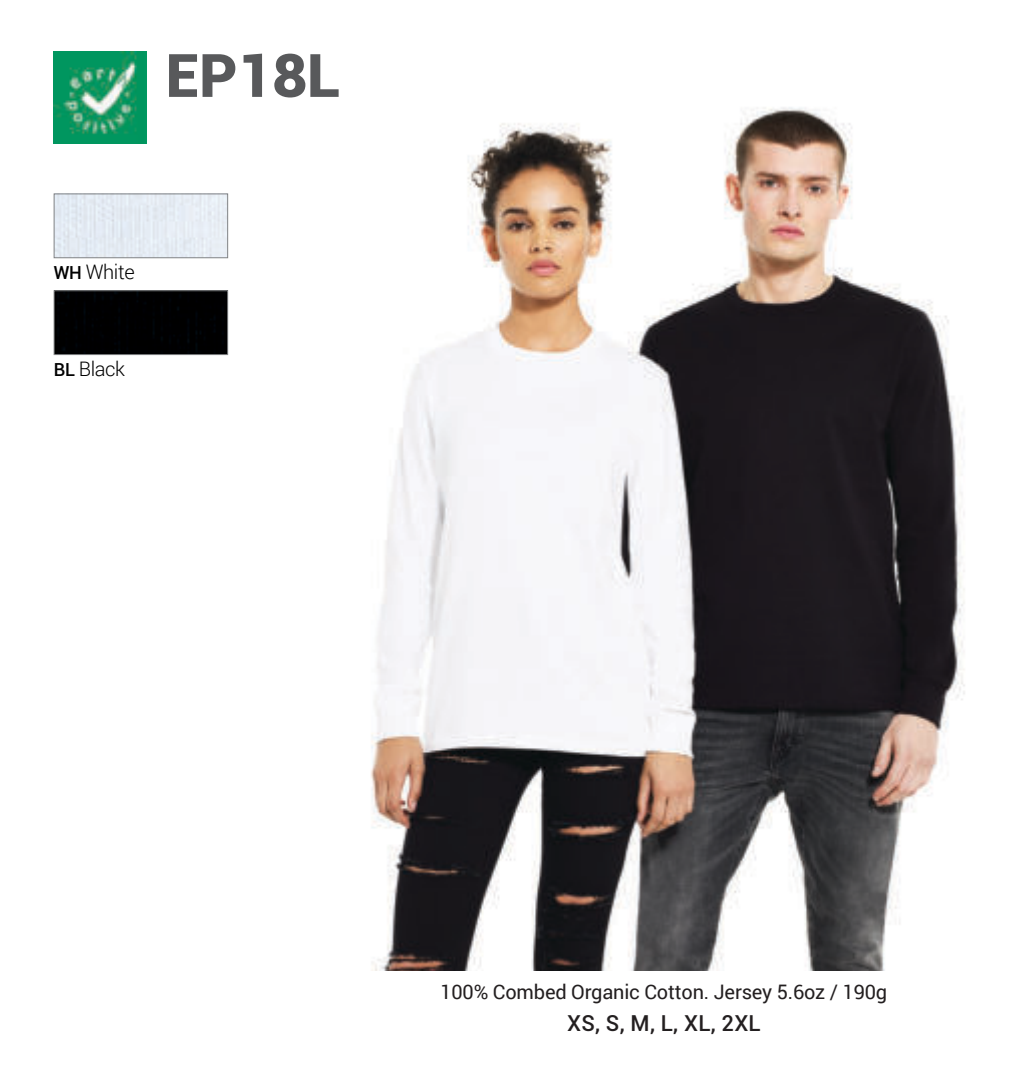
<style>
.page{position:relative;width:1034px;height:1087px;background:#fff}
.page>*{position:absolute;margin:0;border:0;box-sizing:border-box;transform-origin:0 0}
.t1{font:900 60px "Roboto";color:#58595b}
.t2{font:500 22px "Roboto";letter-spacing:.01em;color:#231f20}
.t3{font:20px "Roboto";letter-spacing:-.01em;color:#231f20}
.t4{font:300 20px "Roboto";letter-spacing:-.02em;color:#000}
.s1{font-weight:500;font-size:18px}
</style>
<div class="page">
<img style="left:371px;top:107px;width:594px;height:863px">
<img style="left:54px;top:52px;width:92px;height:92px">
<div style="left:54px;top:194px;width:174px;height:64px;border:1px solid #818385"></div>
<div style="left:56px;top:293px;width:170px;height:60px;background:#000001"></div>
<div style="left:54px;top:291px;width:174px;height:64px;border:1px solid #818385"></div>
<h1 class="t1" style="left:166px;top:51px;width:176px">EP18L</h1>
<p class="t4" style="left:54px;top:263px;width:82px"><span class="s1">WH</span> White</p>
<p class="t4" style="left:54px;top:360px;width:73px"><span class="s1">BL</span> Black</p>
<p class="t3" style="left:440px;top:984px;width:448px">100% Combed Organic Cotton. Jersey 5.6oz / 190g</p>
<p class="t2" style="left:567px;top:1015px;width:195px">XS, S, M, L, XL, 2XL</p>
</div>
